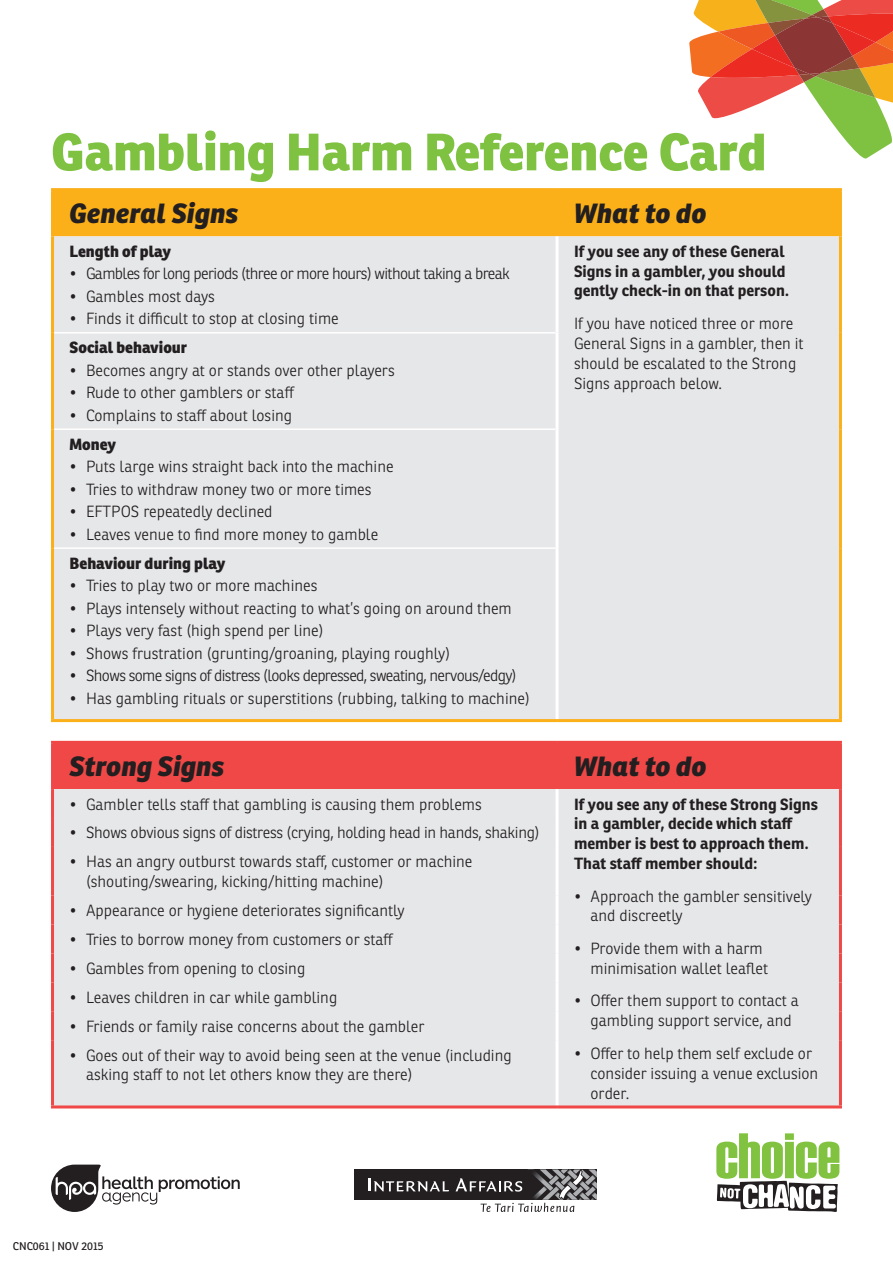
<style>
.page{position:relative;width:893px;height:1263px;background:#fff}
.page>*{position:absolute;margin:0;border:0;box-sizing:border-box;transform-origin:0 0}
.t1{font:800 51px "Ronnia Basic";color:#7fc241}
.t2{font:italic 800 27px "Ronnia Basic";color:#231f20}
.t3{font:300 15.75px/19.8px "Ronnia Basic";color:#231f20}
.t4{font:700 15.75px/19.8px "Ronnia Basic";color:#231f20}
.t5{font:300 15.75px "Ronnia Basic";letter-spacing:-.04em;color:#231f20}
.t6{font:300 15.75px "Ronnia Basic";letter-spacing:-.02em;color:#231f20}
.t7{font:800 15.75px "Ronnia Basic";color:#231f20}
.t8{font:10.95px "Ronnia Basic Rg";color:#231f20}
</style>
<div class="page">
<div style="left:54px;top:191px;width:785px;height:45px;background:#fbb01a"></div>
<div style="left:54px;top:236px;width:785px;height:483px;background:#e6e7e9"></div>
<hr style="left:54px;top:332px;width:502px;height:2px;background:#fff">
<hr style="left:54px;top:428px;width:502px;height:2px;background:#fff">
<hr style="left:54px;top:547px;width:502px;height:2px;background:#fff">
<hr style="left:556px;top:236px;width:3px;height:97px;background:#fff">
<hr style="left:556px;top:333px;width:3px;height:96px;background:#fff">
<hr style="left:556px;top:429px;width:3px;height:119px;background:#fff">
<hr style="left:556px;top:548px;width:3px;height:171px;background:#fff">
<hr style="left:51px;top:191px;width:3px;height:45px;background:#fbb01a">
<hr style="left:51px;top:188px;width:506px;height:3px;background:#fbb01a">
<hr style="left:557px;top:188px;width:285px;height:3px;background:#fbb01a">
<hr style="left:839px;top:191px;width:3px;height:45px;background:#fbb01a">
<hr style="left:51px;top:236px;width:3px;height:97px;background:#fbb01a">
<hr style="left:839px;top:236px;width:3px;height:97px;background:#fbb01a">
<hr style="left:839px;top:333px;width:3px;height:96px;background:#fbb01a">
<hr style="left:839px;top:429px;width:3px;height:119px;background:#fbb01a">
<hr style="left:839px;top:548px;width:3px;height:171px;background:#fbb01a">
<hr style="left:51px;top:333px;width:3px;height:96px;background:#fbb01a">
<hr style="left:51px;top:429px;width:3px;height:119px;background:#fbb01a">
<hr style="left:51px;top:548px;width:3px;height:171px;background:#fbb01a">
<hr style="left:51px;top:719px;width:506px;height:3px;background:#fbb01a">
<hr style="left:557px;top:719px;width:285px;height:3px;background:#fbb01a">
<div style="left:54px;top:744px;width:785px;height:45px;background:#ef4846"></div>
<div style="left:54px;top:789px;width:785px;height:316px;background:#e6e7e9"></div>
<hr style="left:556px;top:789px;width:3px;height:29px;background:#fff">
<hr style="left:556px;top:818px;width:3px;height:29px;background:#fff">
<hr style="left:556px;top:847px;width:3px;height:49px;background:#fff">
<hr style="left:556px;top:896px;width:3px;height:28px;background:#fff">
<hr style="left:556px;top:924px;width:3px;height:29px;background:#fff">
<hr style="left:556px;top:953px;width:3px;height:29px;background:#fff">
<hr style="left:556px;top:982px;width:3px;height:29px;background:#fff">
<hr style="left:556px;top:1011px;width:3px;height:29px;background:#fff">
<hr style="left:556px;top:1040px;width:3px;height:65px;background:#fff">
<hr style="left:51px;top:744px;width:3px;height:45px;background:#ef4846">
<hr style="left:51px;top:741px;width:506px;height:3px;background:#ef4846">
<hr style="left:557px;top:741px;width:285px;height:3px;background:#ef4846">
<hr style="left:839px;top:744px;width:3px;height:45px;background:#ef4846">
<hr style="left:51px;top:789px;width:3px;height:29px;background:#ef4846">
<hr style="left:839px;top:789px;width:3px;height:29px;background:#ef4846">
<hr style="left:839px;top:818px;width:3px;height:29px;background:#ef4846">
<hr style="left:839px;top:847px;width:3px;height:49px;background:#ef4846">
<hr style="left:839px;top:896px;width:3px;height:28px;background:#ef4846">
<hr style="left:839px;top:924px;width:3px;height:29px;background:#ef4846">
<hr style="left:839px;top:953px;width:3px;height:29px;background:#ef4846">
<hr style="left:839px;top:982px;width:3px;height:29px;background:#ef4846">
<hr style="left:839px;top:1011px;width:3px;height:29px;background:#ef4846">
<hr style="left:839px;top:1040px;width:3px;height:65px;background:#ef4846">
<hr style="left:51px;top:818px;width:3px;height:29px;background:#ef4846">
<hr style="left:51px;top:847px;width:3px;height:49px;background:#ef4846">
<hr style="left:51px;top:896px;width:3px;height:28px;background:#ef4846">
<hr style="left:51px;top:924px;width:3px;height:29px;background:#ef4846">
<hr style="left:51px;top:953px;width:3px;height:29px;background:#ef4846">
<hr style="left:51px;top:982px;width:3px;height:29px;background:#ef4846">
<hr style="left:51px;top:1011px;width:3px;height:29px;background:#ef4846">
<hr style="left:51px;top:1040px;width:3px;height:65px;background:#ef4846">
<hr style="left:51px;top:1105px;width:506px;height:3px;background:#ef4846">
<hr style="left:557px;top:1105px;width:285px;height:3px;background:#ef4846">
<svg style="left:51px;top:1164px;width:189px;height:48px"></svg>
<svg style="left:716px;top:1133px;width:123px;height:79px"></svg>
<svg style="left:689px;top:0;width:204px;height:158px"></svg>
<div style="left:354px;top:1169px;width:243px;height:31px;background:#231f20"></div>
<svg style="left:369px;top:1178px;width:80px;height:13px"></svg>
<svg style="left:456px;top:1169px;width:141px;height:43px"></svg>
<h1 class="t1" style="left:51px;top:119px;width:717px">Gambling Harm Reference Card</h1>
<h2 class="t2" style="left:70px;top:196px;width:171px">General Signs</h2>
<h2 class="t2" style="left:574px;top:196px;width:134px">What to do</h2>
<p class="t7" style="left:70px;top:241px;width:103px">Length of play</p>
<p class="t5" style="left:70px;top:264px;width:442px">• Gambles for long periods (three or more hours) without taking a break</p>
<p class="t3" style="left:70px;top:286px;width:147px">• Gambles most days</p>
<p class="t3" style="left:70px;top:309px;width:271px">• Finds it difficult to stop at closing time</p>
<p class="t4" style="left:574px;top:241px;width:217px">If you see any of these General<br>Signs in a gambler, you should gently check-in on that person.</p>
<p class="t3" style="left:574px;top:313px;width:231px">If you have noticed three or more<br>General Signs in a gambler, then it should be escalated to the Strong<br>Signs approach below.</p>
<p class="t7" style="left:70px;top:337px;width:119px">Social behaviour</p>
<p class="t3" style="left:70px;top:360px;width:327px">• Becomes angry at or stands over other players</p>
<p class="t3" style="left:70px;top:383px;width:227px">• Rude to other gamblers or staff</p>
<p class="t3" style="left:70px;top:405px;width:224px">• Complains to staff about losing</p>
<p class="t7" style="left:70px;top:434px;width:48px">Money</p>
<p class="t3" style="left:70px;top:457px;width:326px">• Puts large wins straight back into the machine</p>
<p class="t3" style="left:70px;top:479px;width:304px">• Tries to withdraw money two or more times</p>
<p class="t3" style="left:70px;top:502px;width:205px">• EFTPOS repeatedly declined</p>
<p class="t3" style="left:70px;top:524px;width:310px">• Leaves venue to find more money to gamble</p>
<p class="t7" style="left:70px;top:553px;width:157px">Behaviour during play</p>
<p class="t3" style="left:70px;top:576px;width:249px">• Tries to play two or more machines</p>
<p class="t3" style="left:70px;top:598px;width:444px">• Plays intensely without reacting to what’s going on around them</p>
<p class="t3" style="left:70px;top:621px;width:256px">• Plays very fast (high spend per line)</p>
<p class="t3" style="left:70px;top:643px;width:382px">• Shows frustration (grunting/groaning, playing roughly)</p>
<p class="t5" style="left:70px;top:666px;width:449px">• Shows some signs of distress (looks depressed, sweating, nervous/edgy)</p>
<p class="t3" style="left:70px;top:688px;width:462px">• Has gambling rituals or superstitions (rubbing, talking to machine)</p>
<h2 class="t2" style="left:70px;top:749px;width:157px">Strong Signs</h2>
<h2 class="t2" style="left:574px;top:749px;width:134px">What to do</h2>
<p class="t3" style="left:70px;top:794px;width:414px">• Gambler tells staff that gambling is causing them problems</p>
<p class="t4" style="left:574px;top:794px;width:245px">If you see any of these Strong Signs in a gambler, decide which staff member is best to approach them.<br>That staff member should:</p>
<p class="t3" style="left:591px;top:886px;width:223px;text-indent:-17px">• Approach the gambler sensitively and discreetly</p>
<p class="t3" style="left:591px;top:938px;width:179px;text-indent:-17px">• Provide them with a harm minimisation wallet leaflet</p>
<p class="t3" style="left:591px;top:991px;width:210px;text-indent:-17px">• Offer them support to contact a gambling support service, and</p>
<p class="t3" style="left:591px;top:1043px;width:229px;text-indent:-17px">• Offer to help them self exclude or consider issuing a venue exclusion order.</p>
<p class="t6" style="left:70px;top:823px;width:471px">• Shows obvious signs of distress (crying, holding head in hands, shaking)</p>
<p class="t3" style="left:86px;top:852px;width:388px;text-indent:-17px">• Has an angry outburst towards staff, customer or machine (shouting/swearing, kicking/hitting machine)</p>
<p class="t3" style="left:70px;top:900px;width:337px">• Appearance or hygiene deteriorates significantly</p>
<p class="t3" style="left:70px;top:929px;width:325px">• Tries to borrow money from customers or staff</p>
<p class="t3" style="left:70px;top:958px;width:237px">• Gambles from opening to closing</p>
<p class="t3" style="left:70px;top:987px;width:269px">• Leaves children in car while gambling</p>
<p class="t3" style="left:70px;top:1016px;width:356px">• Friends or family raise concerns about the gambler</p>
<p class="t3" style="left:86px;top:1045px;width:427px;text-indent:-17px">• Goes out of their way to avoid being seen at the venue (including asking staff to not let others know they are there)</p>
<p class="t8" style="left:13px;top:1239px;width:92px">CNC061 | NOV 2015</p>
</div>
